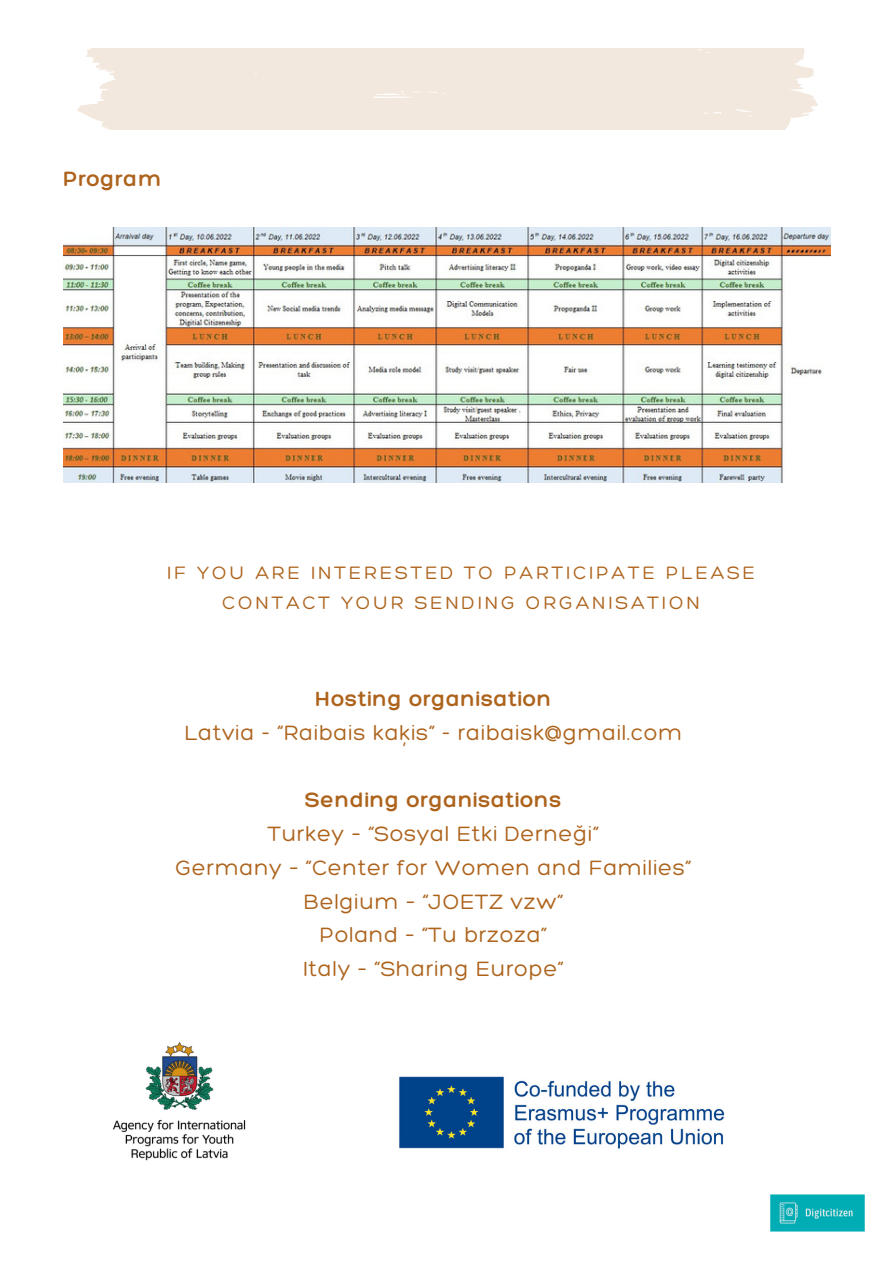
<style>
.page{position:relative;width:894px;height:1264px;background:#fff}
.page>*{position:absolute;margin:0;border:0;box-sizing:border-box;transform-origin:0 0}
.t1{font:300 22.5px "Hero";letter-spacing:.03em;color:#ad631c}
.t2{font:300 22.5px "Hero";letter-spacing:.03em;color:#ad631c}
.t3{font:300 19.5px/29.5px "Hero";letter-spacing:.145em;color:#ad631c;text-align:center}
</style>
<div class="page">
<div style="left:77px;top:49px;width:740px;height:81px;background:#f3e8de"></div>
<img style="left:770px;top:1194px;width:95px;height:38px">
<img style="left:112px;top:1042px;width:134px;height:119px">
<img style="left:399px;top:1076px;width:326px;height:73px">
<img style="left:63px;top:228px;width:767px;height:254px">
<p class="t2" style="left:63px;top:164px;width:100px">Program</p>
<p class="t3" style="left:167px;top:558px;width:589px">IF YOU ARE INTERESTED TO PARTICIPATE PLEASE<br>CONTACT YOUR SENDING ORGANISATION</p>
<p class="t2" style="left:315px;top:684px;width:238px">Hosting organisation</p>
<p class="t1" style="left:184px;top:718px;width:499px">Latvia - “Raibais kaķis” - raibaisk@gmail.com</p>
<p class="t2" style="left:305px;top:785px;width:258px">Sending organisations</p>
<p class="t1" style="left:268px;top:819px;width:332px">Turkey – “Sosyal Etki Derneği”</p>
<p class="t1" style="left:175px;top:853px;width:517px">Germany – “Center for Women and Families”</p>
<p class="t1" style="left:303px;top:887px;width:261px">Belgium – “JOETZ vzw”</p>
<p class="t1" style="left:319px;top:921px;width:229px">Poland – “Tu brzoza”</p>
<p class="t1" style="left:303px;top:954px;width:262px">Italy – “Sharing Europe”</p>
</div>
